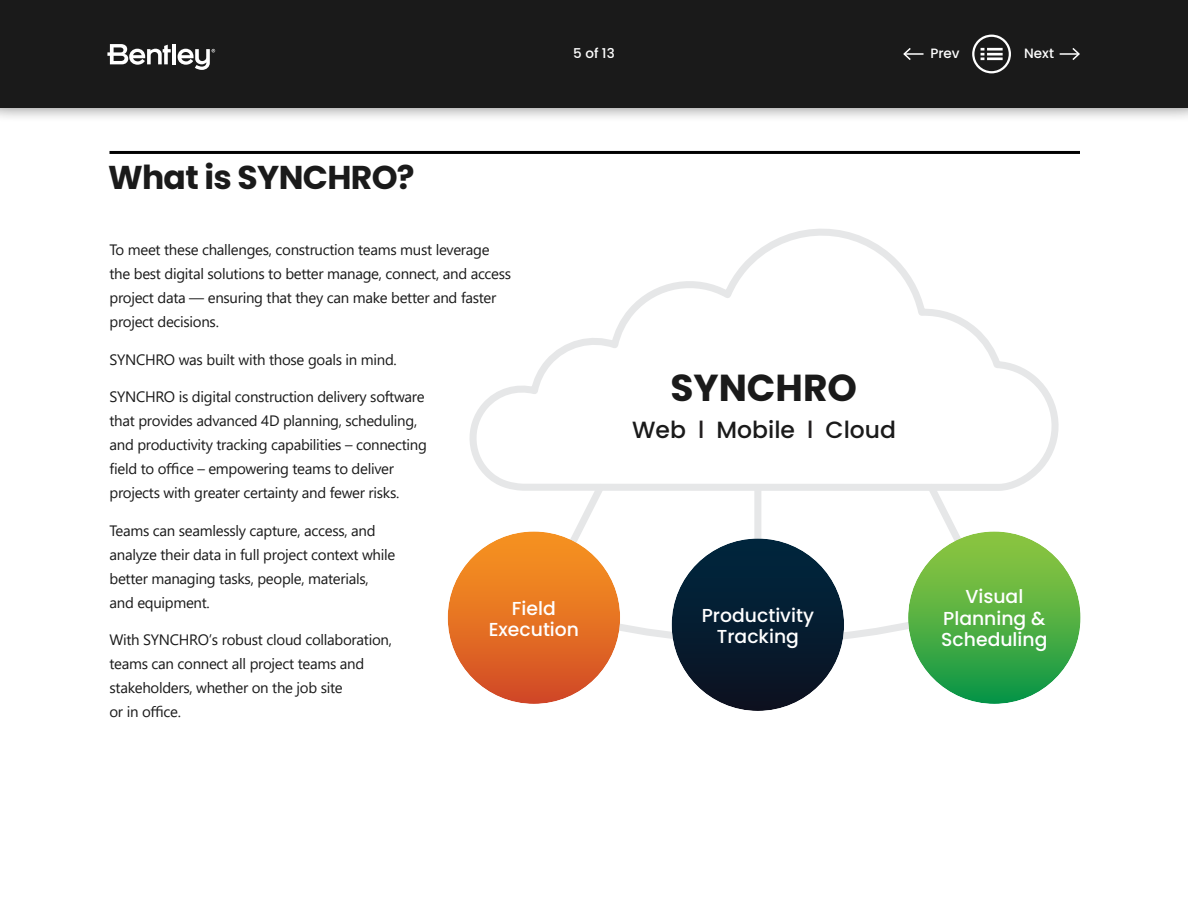
<style>
.page{position:relative;width:1188px;height:918px;background:#fff}
.page>*{position:absolute;margin:0;border:0;box-sizing:border-box;transform-origin:0 0}
.t1{font:700 37.5px "Poppins";color:#1a1a1a}
.t2{font:700 33px "Poppins";letter-spacing:-.02em;color:#1a1a1a}
.t3{font:500 23.4px "Poppins";color:#1a1a1a}
.t4{font:500 18.75px/21.1px "Poppins";color:#fff;text-align:center}
.t5{font:15px/24px "Segoe UI";letter-spacing:-.02em;color:#1a1a1a}
.t6{font:500 13.5px "Poppins";color:#fff}
.s1{color:#231f20}
</style>
<div class="page">
<div style="left:0;top:0;width:1188px;height:123px;background:#000;opacity:.75"></div>
<div style="left:0;top:0;width:1188px;height:108px;background:#1a1a1a"></div>
<svg style="left:107px;top:44px;width:64px;height:21px"></svg>
<hr style="left:172px;top:44px;width:4px;height:20px;background:#fff">
<svg style="left:178px;top:49px;width:37px;height:21px"></svg>
<hr style="left:904px;top:53px;width:20px;height:2px;background:#fff">
<svg style="left:903px;top:48px;width:9px;height:12px"></svg>
<svg style="left:1060px;top:48px;width:20px;height:12px"></svg>
<svg style="left:972px;top:35px;width:39px;height:38px"></svg>
<svg style="left:469px;top:229px;width:590px;height:258px"></svg>
<svg style="left:504px;top:478px;width:520px;height:170px"></svg>
<div style="left:672px;top:538px;width:172px;height:173px;background:linear-gradient(to bottom,#042b43,#0c1120);border-radius:86px"></div>
<div style="left:908px;top:531px;width:173px;height:173px;background:linear-gradient(to bottom,#9aca44,#0f9747);border-radius:86px"></div>
<div style="left:448px;top:531px;width:172px;height:173px;background:linear-gradient(to bottom,#f99a23,#d24b26);border-radius:86px"></div>
<hr style="left:110px;top:151px;width:970px;height:3px;background:#000">
<h2 class="t2" style="left:108px;top:157px;width:308px">What is SYNCHRO?</h2>
<p class="t6" style="left:573px;top:46px;width:43px">5 of 13</p>
<p class="t6" style="left:930px;top:46px;width:31px">Prev</p>
<p class="t6" style="left:1024px;top:46px;width:31px">Next</p>
<p class="t5" style="left:110px;top:239px;width:403px">To meet these challenges, construction teams must leverage the best digital solutions to better manage, connect, and access project data — ensuring that they can make better and faster project decisions.</p>
<p class="t5" style="left:110px;top:349px;width:289px">SYNCHRO was built with those goals in mind.</p>
<p class="t5" style="left:110px;top:386px;width:319px">SYNCHRO is digital construction delivery software that provides advanced 4D planning, scheduling, and productivity tracking capabilities – connecting field to ofÏce – empowering teams to deliver projects with greater certainty and fewer risks.</p>
<p class="t5" style="left:110px;top:520px;width:287px">Teams can seamlessly capture, access, and analyze their data in full project context while better managing tasks, people, materials, and equipment.</p>
<p class="t5" style="left:110px;top:629px;width:284px">With SYNCHRO’s robust cloud collaboration, teams can connect all project teams and stakeholders, whether on the job site<br>or in ofÏce.</p>
<p class="t4" style="left:489px;top:599px;width:92px">Field<br>Execution</p>
<h1 class="t1" style="left:670px;top:366px;width:188px">SYNCHRO</h1>
<h3 class="t3" style="left:632px;top:420px;width:265px">Web <span class="s1">l</span> Mobile <span class="s1">l</span> Cloud</h3>
<p class="t4" style="left:702px;top:606px;width:114px">Productivity<br>Tracking</p>
<p class="t4" style="left:941px;top:588px;width:108px">Visual<br>Planning &amp;<br>Scheduling</p>
</div>
